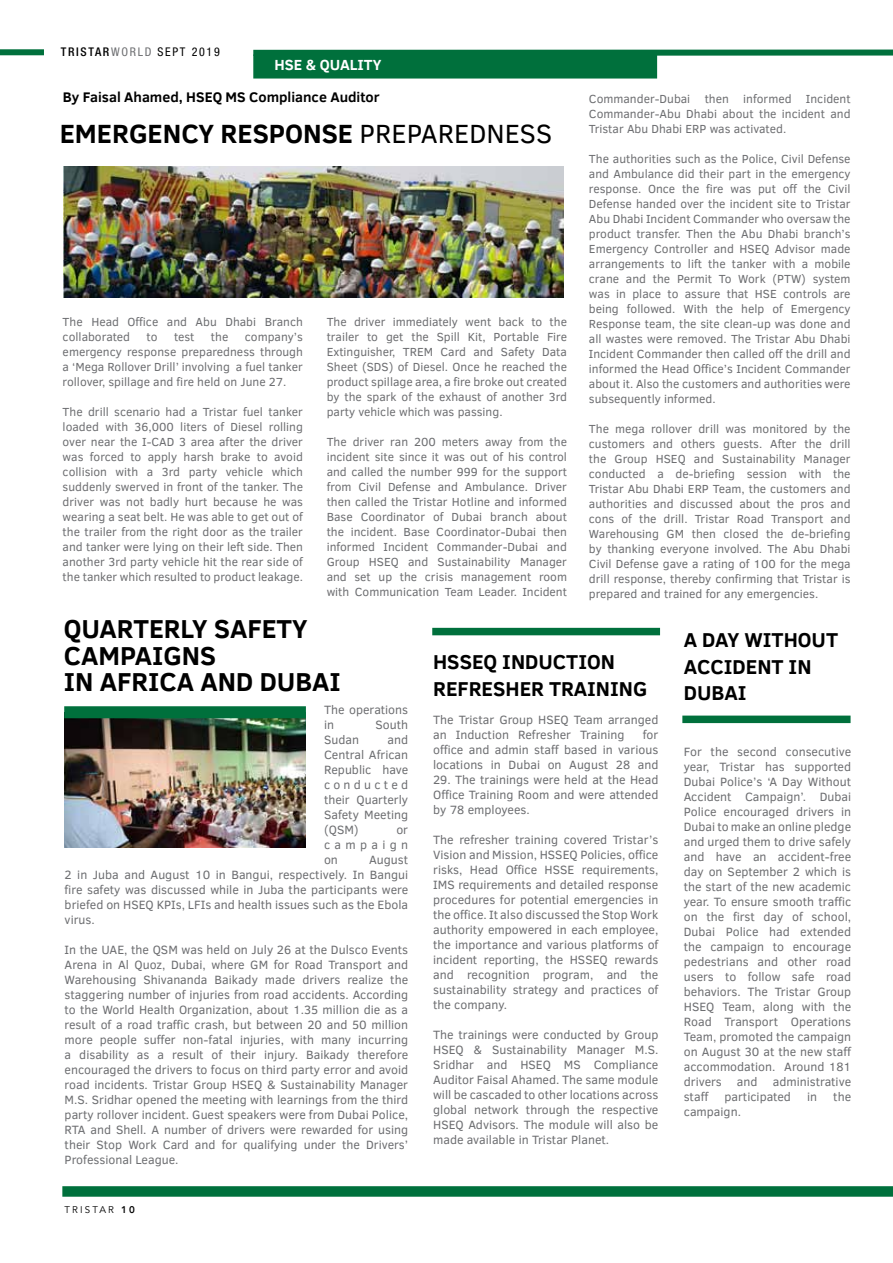
<style>
.page{position:relative;width:893px;height:1263px;background:#fff}
.page>*{position:absolute;margin:0;border:0;box-sizing:border-box;transform-origin:0 0}
.t1{font:700 27px "Clear Sans";color:#000}
.t2{font:700 26.55px/26.5px "Clear Sans";color:#000}
.t3{font:700 20.55px/26.5px "Clear Sans";color:#000}
.t4{font:700 15px "Clear Sans";color:#fff}
.t5{font:700 14.25px "Clear Sans";color:#000}
.t6{font:12.3px/15px "Clear Sans";color:#6d6e71;text-align:justify}
.t7{font:12px/15px "Clear Sans";color:#6d6e71;text-align:justify}
.t8{font:condensed 12px "Helvetica Neue";letter-spacing:.14em;color:#000}
.t9{font:9.75px "Avenir";letter-spacing:.22em;color:#000}
.s1{font-weight:500}
.s2{color:#6d6e71}
.s3{font-weight:400}
.s4{font-weight:800}
</style>
<div class="page">
<div style="left:0;top:49px;width:44px;height:6px;background:#00703c"></div>
<svg style="left:253px;top:49px;width:640px;height:10px;background:#41946e"></svg>
<div style="left:253px;top:55px;width:404px;height:24px;background:#00703c"></div>
<div style="left:62px;top:1186px;width:831px;height:11px;background:#00703c"></div>
<img style="left:64px;top:166px;width:499px;height:132px">
<img style="left:65px;top:718px;width:240px;height:130px">
<div style="left:64px;top:706px;width:242px;height:12px;background:#00703c"></div>
<div style="left:682px;top:716px;width:168px;height:7px;background:#00703c"></div>
<div style="left:432px;top:628px;width:228px;height:7px;background:#00703c"></div>
<p class="t8" style="left:61px;top:45px;width:160px"><span class="s1">TRISTAR</span><span class="s2">WORLD</span> SEPT 2019</p>
<p class="t4" style="left:275px;top:53px;width:108px">HSE &amp; QUALITY</p>
<p class="t5" style="left:63px;top:87px;width:318px">By Faisal Ahamed, HSEQ MS Compliance Auditor</p>
<h1 class="t1" style="left:60px;top:114px;width:494px">EMERGENCY RESPONSE <span class="s3">PREPAREDNESS</span></h1>
<p class="t7" style="left:63px;top:314px;width:242px">The Head Office and Abu Dhabi Branch collaborated</p>
<p class="t7" style="left:147px;top:329px;width:12px">to</p>
<p class="t7" style="left:174px;top:329px;width:22px">test</p>
<p class="t7" style="left:211px;top:329px;width:19px">the</p>
<p class="t7" style="left:63px;top:329px;width:242px;text-indent:182px">company’s emergency response preparedness through a ‘Mega Rollover Drill’ involving a fuel tanker rollover, spillage and fire held on June 27.</p>
<p class="t7" style="left:63px;top:404px;width:242px">The drill scenario had a Tristar fuel tanker loaded with 36,000 liters of Diesel rolling over near the I-CAD 3 area after the driver was forced to apply harsh brake to avoid collision with a 3rd party vehicle which suddenly swerved in front of the tanker. The driver was not badly hurt because he was wearing a seat belt. He was able to get out of the trailer from the right door as the trailer and tanker were lying on their left side. Then another 3rd party vehicle hit the rear side of the tanker which resulted to product leakage.</p>
<p class="t7" style="left:327px;top:314px;width:242px">The driver immediately went back to the trailer to get the Spill Kit, Portable Fire Extinguisher, TREM Card and Safety Data Sheet (SDS) of Diesel. Once he reached the product spillage area, a fire broke out created by the spark of the exhaust of another 3rd party vehicle which was passing.</p>
<p class="t7" style="left:327px;top:434px;width:242px">The driver ran 200 meters away from the incident site since it was out of his control and called the number 999 for the support from Civil Defense and Ambulance. Driver then called the Tristar Hotline and informed Base Coordinator of Dubai branch about the incident. Base Coordinator-Dubai then informed Incident Commander-Dubai and Group HSEQ and Sustainability Manager and set up the crisis management room with Communication Team Leader. Incident</p>
<p class="t7" style="left:589px;top:92px;width:263px">Commander-Dubai then informed Incident Commander-Abu Dhabi about the incident and Tristar Abu Dhabi ERP was activated.</p>
<p class="t7" style="left:589px;top:152px;width:263px">The authorities such as the Police, Civil Defense and Ambulance did their part in the emergency response. Once the fire was put off the Civil Defense handed over the incident site to Tristar Abu Dhabi Incident Commander who oversaw the product transfer. Then the Abu Dhabi branch’s Emergency Controller and HSEQ Advisor made arrangements to lift the tanker with a mobile crane and the Permit To Work (PTW) system was in place to assure that HSE controls are being followed. With the help of Emergency Response team, the site clean-up was done and all wastes were removed. The Tristar Abu Dhabi Incident Commander then called off the drill and informed the Head Office’s Incident Commander about it. Also the customers and authorities were subsequently informed.</p>
<p class="t7" style="left:589px;top:422px;width:263px">The mega rollover drill was monitored by the customers and others guests. After the drill the Group HSEQ and Sustainability Manager conducted a de-briefing session with the Tristar Abu Dhabi ERP Team, the customers and authorities and discussed about the pros and cons of the drill. Tristar Road Transport and Warehousing GM then closed the de-briefing by thanking everyone involved. The Abu Dhabi Civil Defense gave a rating of 100 for the mega drill response, thereby confirming that Tristar is prepared and trained for any emergencies.</p>
<h2 class="t2" style="left:64px;top:615px;width:279px">QUARTERLY SAFETY<br>CAMPAIGNS<br>IN AFRICA AND DUBAI</h2>
<p class="t6" style="left:324px;top:702px;width:86px">The operations in</p>
<p class="t6" style="left:376px;top:717px;width:34px">South</p>
<p class="t6" style="left:324px;top:732px;width:86px;text-indent:64px">and Central African Republic have conducted their Quarterly Safety Meeting (QSM)</p>
<p class="t6" style="left:324px;top:732px;width:36px">Sudan</p>
<p class="t6" style="left:324px;top:822px;width:86px;text-indent:72px">or campaign on</p>
<p class="t6" style="left:65px;top:852px;width:345px;text-indent:305px">August 2 in Juba and August 10 in Bangui, respectively. In Bangui fire safety was discussed while in Juba the participants were briefed on HSEQ KPIs, LFIs and health issues such as the Ebola virus.</p>
<p class="t6" style="left:65px;top:942px;width:345px">In the UAE, the QSM was held on July 26 at the Dulsco Events Arena in Al Quoz, Dubai, where GM for Road Transport and Warehousing Shivananda Baikady made drivers realize the staggering number of injuries from road accidents. According to the World Health Organization, about 1.35 million die as a result of a road traffic crash, but between 20 and 50 million more people suffer non-fatal injuries, with many incurring a disability as a result of their injury. Baikady therefore encouraged the drivers to focus on third party error and avoid road incidents. Tristar Group HSEQ &amp; Sustainability Manager M.S. Sridhar opened the meeting with learnings from the third party rollover incident. Guest speakers were from Dubai Police, RTA and Shell. A number of drivers were rewarded for using their Stop Work Card and for qualifying under the Drivers’ Professional League.</p>
<p class="t9" style="left:65px;top:1204px;width:72px">TRISTAR <span class="s4">10</span></p>
<h3 class="t3" style="left:433px;top:648px;width:216px">HSSEQ INDUCTION<br>REFRESHER TRAINING</h3>
<p class="t6" style="left:433px;top:712px;width:227px">The Tristar Group HSEQ Team arranged an Induction Refresher Training</p>
<p class="t6" style="left:433px;top:727px;width:227px;text-indent:210px">for office and admin staff based in various locations in Dubai on August 28 and</p>
<p class="t6" style="left:433px;top:772px;width:227px">29. The trainings were held at the Head Office Training Room and were attended by 78 employees.</p>
<p class="t6" style="left:433px;top:832px;width:227px">The refresher training covered Tristar’s Vision and Mission, HSSEQ Policies, office risks, Head Office HSSE requirements, IMS requirements and detailed response procedures for potential emergencies in the office. It also discussed the Stop Work authority empowered in each employee, the importance and various platforms of incident reporting, the HSSEQ rewards and recognition program, and the sustainability strategy and practices of the company.</p>
<p class="t6" style="left:433px;top:1027px;width:227px">The trainings were conducted by Group HSEQ &amp; Sustainability Manager M.S.<br>Sridhar and HSEQ MS Compliance Auditor Faisal Ahamed. The same module will be cascaded to other locations across global network through the respective HSEQ Advisors. The module will also be made available in Tristar Planet.</p>
<h3 class="t3" style="left:684px;top:626px;width:156px">A DAY WITHOUT<br>ACCIDENT IN<br>DUBAI</h3>
<p class="t6" style="left:684px;top:744px;width:169px">For the second consecutive year, Tristar has supported Dubai Police’s ‘A Day Without Accident Campaign’. Dubai Police encouraged drivers in Dubai to make an online pledge and urged them to drive safely and have an accident-free day on September 2 which is the start of the new academic year. To ensure smooth traffic on the first day of school, Dubai Police had extended the campaign to encourage pedestrians and other road users to follow safe road behaviors. The Tristar Group HSEQ Team, along with the Road Transport Operations Team, promoted the campaign on August 30 at the new staff accommodation. Around 181 drivers and administrative staff</p>
<p class="t6" style="left:724px;top:1089px;width:68px">participated</p>
<p class="t6" style="left:807px;top:1089px;width:12px">in</p>
<p class="t6" style="left:833px;top:1089px;width:19px">the</p>
<p class="t6" style="left:684px;top:1104px;width:59px">campaign.</p>
</div>
